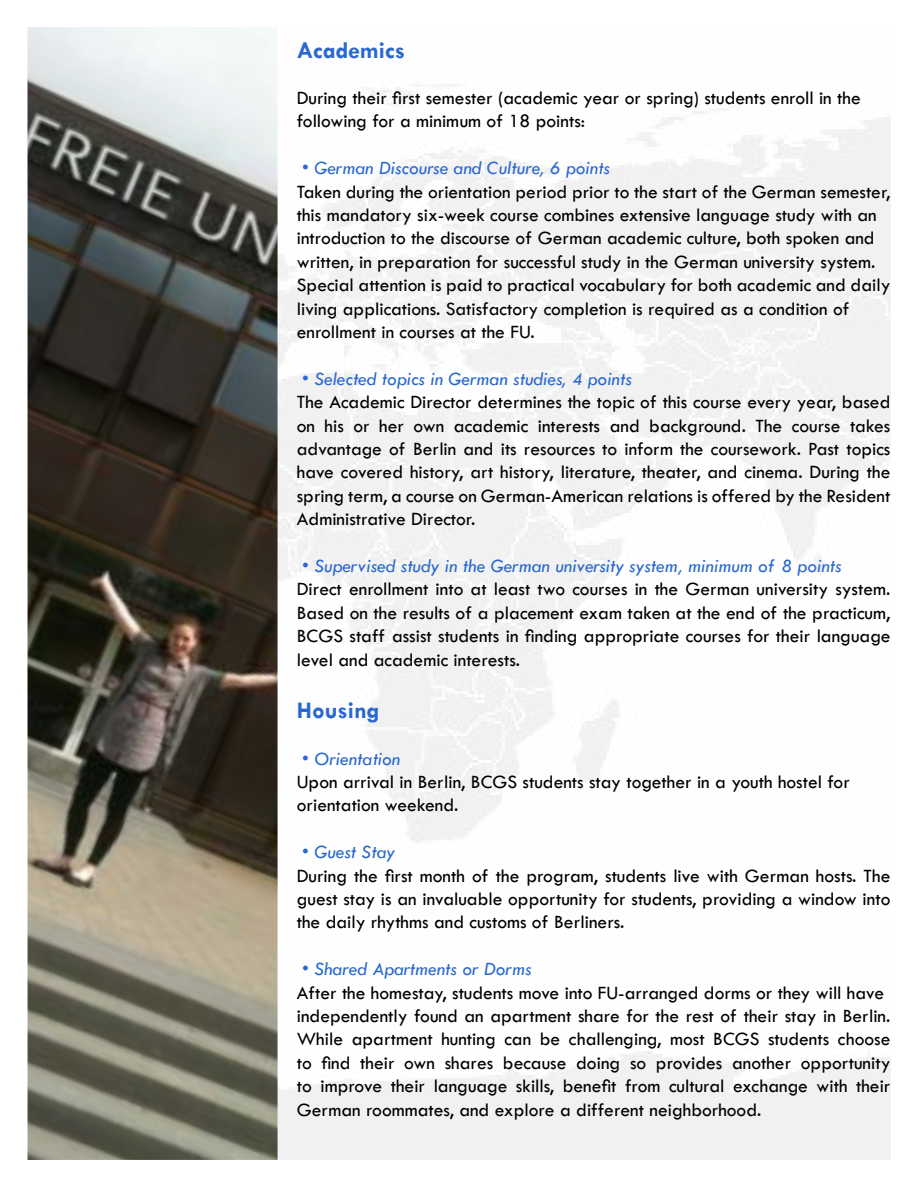
<style>
.page{position:relative;width:918px;height:1188px;background:#fff}
.page>*{position:absolute;margin:0;border:0;box-sizing:border-box;transform-origin:0 0}
.t1{font:700 24px "Tw Cen";color:#2a68d1}
.t2{font:19.5px/23.4px "Tw Cen";color:#000}
.t3{font:italic 19.5px "Tw Cen";color:#2a68d1}
</style>
<div class="page">
<img style="left:28px;top:27px;width:250px;height:1133px">
<p class="t1" style="left:297px;top:36px;width:110px">Academics</p>
<p class="t2" style="left:297px;top:86px;width:565px">During their first semester (academic year or spring) students enroll in the following for a minimum of 18 points:</p>
<p class="t3" style="left:302px;top:156px;width:309px">• German Discourse and Culture, 6 points</p>
<p class="t2" style="left:297px;top:180px;width:595px">Taken during the orientation period prior to the start of the German semester, this mandatory six-week course combines extensive language study with an introduction to the discourse of German academic culture, both spoken and written, in preparation for successful study in the German university system.<br>Special attention is paid to practical vocabulary for both academic and daily living applications. Satisfactory completion is required as a condition of enrollment in courses at the FU.</p>
<p class="t3" style="left:302px;top:367px;width:331px">• Selected topics in German studies, 4 points</p>
<p class="t2" style="left:297px;top:390px;width:595px;text-align:justify">The Academic Director determines the topic of this course every year, based on his or her own academic interests and background. The course takes advantage of Berlin and its resources to inform the coursework. Past topics have covered history, art history, literature, theater, and cinema. During the spring term, a course on German-American relations is offered by the Resident Administrative Director.</p>
<p class="t3" style="left:302px;top:554px;width:541px">• Supervised study in the German university system, minimum of 8 points</p>
<p class="t2" style="left:297px;top:578px;width:595px;text-align:justify">Direct enrollment into at least two courses in the German university system.<br>Based on the results of a placement exam taken at the end of the practicum, BCGS staff assist students in finding appropriate courses for their language level and academic interests.</p>
<p class="t1" style="left:297px;top:696px;width:84px">Housing</p>
<p class="t3" style="left:302px;top:747px;width:100px">• Orientation</p>
<p class="t2" style="left:297px;top:770px;width:555px">Upon arrival in Berlin, BCGS students stay together in a youth hostel for orientation weekend.</p>
<p class="t3" style="left:302px;top:840px;width:94px">• Guest Stay</p>
<p class="t2" style="left:297px;top:864px;width:595px;text-align:justify">During the first month of the program, students live with German hosts. The guest stay is an invaluable opportunity for students, providing a window into the daily rhythms and customs of Berliners.</p>
<p class="t3" style="left:302px;top:957px;width:231px">• Shared Apartments or Dorms</p>
<p class="t2" style="left:297px;top:981px;width:595px">After the homestay, students move into FU-arranged dorms or they will have independently found an apartment share for the rest of their stay in Berlin.<br>While apartment hunting can be challenging, most BCGS students choose to find their own shares because doing so provides another opportunity to improve their language skills, benefit from cultural exchange with their German roommates, and explore a different neighborhood.</p>
</div>
